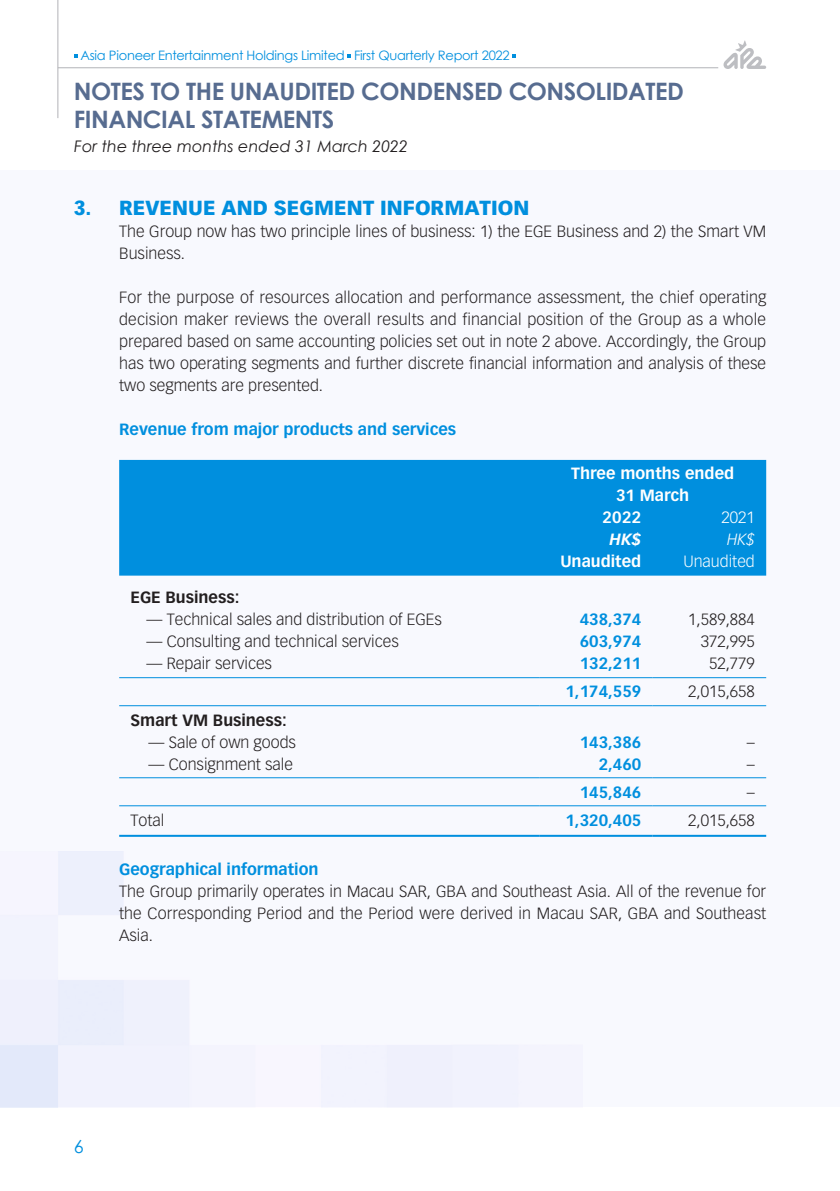
<style>
.page{position:relative;width:840px;height:1191px;background:#fff}
.page>*{position:absolute;margin:0;border:0;box-sizing:border-box;transform-origin:0 0}
.t1{font:700 24px/28px "Century Gothic";letter-spacing:-.02em;color:#576c90}
.t2{font:900 20px "Vectora LT Std";color:#008fde}
.t3{font:18px "Century Gothic";color:#008fde}
.t4{font:300 16px/22px "Vectora LT Std";color:#231f20;text-align:justify}
.t5{font:700 16px "Vectora LT Std";color:#008fde}
.t6{font:700 16px "Vectora LT Std";color:#fff}
.t7{font:italic 16px "Century Gothic";color:#231f20}
.t8{font:700 16px "Vectora LT Std";color:#231f20}
.t9{font:300 16px "Vectora LT Std";color:#fff}
.t10{font:italic 700 16px "Vectora LT Std";color:#fff}
.t11{font:italic 300 16px "Vectora LT Std";color:#fff}
.t12{font:13px "Century Gothic";letter-spacing:-.02em;color:#008fde}
</style>
<div class="page">
<div style="left:0;top:170px;width:839px;height:937px;background:#f8f9fe"></div>
<hr style="left:57px;top:0;width:1px;height:118px;background:#b2b3b7">
<hr style="left:58px;top:67px;width:659px;height:1px;background:#b2b3b7">
<svg style="left:723px;top:40px;width:42px;height:29px"></svg>
<svg style="left:347px;top:54px;width:4px;height:3px"></svg>
<div style="left:119px;top:460px;width:646px;height:115px;background:#008fde"></div>
<hr style="left:119px;top:677px;width:420px;height:1px;background:#008fde">
<hr style="left:539px;top:677px;width:113px;height:1px;background:#008fde">
<hr style="left:652px;top:677px;width:113px;height:1px;background:#008fde">
<hr style="left:119px;top:705px;width:420px;height:1px;background:#008fde">
<hr style="left:539px;top:705px;width:113px;height:1px;background:#008fde">
<hr style="left:652px;top:705px;width:113px;height:1px;background:#008fde">
<hr style="left:119px;top:777px;width:420px;height:1px;background:#008fde">
<hr style="left:539px;top:777px;width:113px;height:1px;background:#008fde">
<hr style="left:652px;top:777px;width:113px;height:1px;background:#008fde">
<hr style="left:119px;top:805px;width:420px;height:1px;background:#008fde">
<hr style="left:539px;top:805px;width:113px;height:1px;background:#008fde">
<hr style="left:652px;top:805px;width:113px;height:1px;background:#008fde">
<hr style="left:119px;top:835px;width:420px;height:2px;background:#008fde">
<hr style="left:539px;top:835px;width:113px;height:2px;background:#008fde">
<hr style="left:652px;top:835px;width:113px;height:2px;background:#008fde">
<p class="t12" style="left:80px;top:46px;width:430px">Asia Pioneer Entertainment Holdings Limited First Quarterly Report 2022</p>
<h1 class="t1" style="left:74px;top:76px;width:611px">NOTES TO THE UNAUDITED CONDENSED CONSOLIDATED<br>FINANCIAL STATEMENTS</h1>
<p class="t7" style="left:74px;top:135px;width:335px">For the three months ended 31 March 2022</p>
<p class="t2" style="left:74px;top:195px;width:456px">3. REVENUE AND SEGMENT INFORMATION</p>
<p class="t4" style="left:119px;top:221px;width:648px">The Group now has two principle lines of business: 1) the EGE Business and 2) the Smart VM<br>Business.</p>
<p class="t4" style="left:119px;top:287px;width:648px">For the purpose of resources allocation and performance assessment, the chief operating decision maker reviews the overall results and financial position of the Group as a whole prepared based on same accounting policies set out in note 2 above. Accordingly, the Group has two operating segments and further discrete financial information and analysis of these two segments are presented.</p>
<p class="t5" style="left:119px;top:420px;width:338px">Revenue from major products and services</p>
<p class="t6" style="left:570px;top:464px;width:164px">Three months ended</p>
<p class="t6" style="left:615px;top:486px;width:75px">31 March</p>
<p class="t6" style="left:602px;top:508px;width:40px">2022</p>
<p class="t9" style="left:721px;top:508px;width:35px">2021</p>
<p class="t10" style="left:609px;top:530px;width:33px">HK$</p>
<p class="t11" style="left:726px;top:530px;width:29px">HK$</p>
<p class="t6" style="left:560px;top:552px;width:82px">Unaudited</p>
<p class="t9" style="left:683px;top:552px;width:73px">Unaudited</p>
<p class="t8" style="left:130px;top:588px;width:110px">EGE Business:</p>
<p class="t4" style="left:146px;top:609px;width:296px">— Technical sales and distribution of EGEs</p>
<p class="t5" style="left:579px;top:610px;width:63px">438,374</p>
<p class="t4" style="left:687px;top:609px;width:68px">1,589,884</p>
<p class="t4" style="left:146px;top:631px;width:253px">— Consulting and technical services</p>
<p class="t5" style="left:579px;top:632px;width:63px">603,974</p>
<p class="t4" style="left:700px;top:631px;width:56px">372,995</p>
<p class="t4" style="left:146px;top:653px;width:127px">— Repair services</p>
<p class="t5" style="left:579px;top:654px;width:63px">132,211</p>
<p class="t4" style="left:708px;top:653px;width:47px">52,779</p>
<p class="t5" style="left:565px;top:682px;width:77px">1,174,559</p>
<p class="t4" style="left:687px;top:681px;width:68px">2,015,658</p>
<p class="t8" style="left:130px;top:710px;width:158px">Smart VM Business:</p>
<p class="t4" style="left:148px;top:731px;width:149px">— Sale of own goods</p>
<p class="t5" style="left:579px;top:732px;width:63px">143,386</p>
<p class="t4" style="left:746px;top:731px;width:9px">–</p>
<p class="t4" style="left:148px;top:753px;width:146px">— Consignment sale</p>
<p class="t5" style="left:598px;top:754px;width:44px">2,460</p>
<p class="t4" style="left:746px;top:753px;width:9px">–</p>
<p class="t5" style="left:579px;top:782px;width:63px">145,846</p>
<p class="t4" style="left:746px;top:781px;width:9px">–</p>
<p class="t4" style="left:130px;top:809px;width:35px">Total</p>
<p class="t5" style="left:565px;top:810px;width:77px">1,320,405</p>
<p class="t4" style="left:687px;top:809px;width:68px">2,015,658</p>
<p class="t5" style="left:119px;top:860px;width:201px">Geographical information</p>
<p class="t4" style="left:119px;top:881px;width:648px">The Group primarily operates in Macau SAR, GBA and Southeast Asia. All of the revenue for the Corresponding Period and the Period were derived in Macau SAR, GBA and Southeast Asia.</p>
<p class="t3" style="left:74px;top:1133px;width:11px">6</p>
</div>
